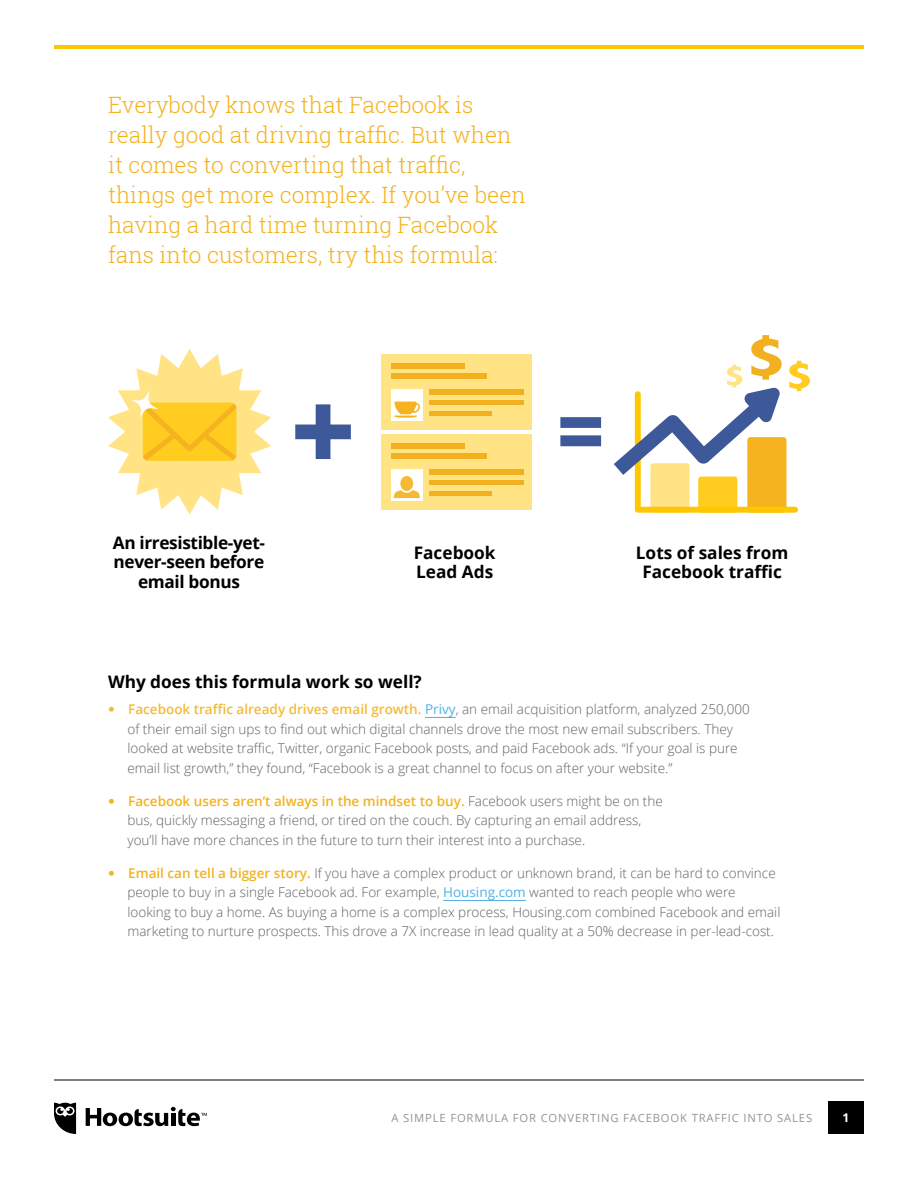
<style>
.page{position:relative;width:918px;height:1188px;background:#fff}
.page>*{position:absolute;margin:0;border:0;box-sizing:border-box;transform-origin:0 0}
.t1{font:300 22.5px/30px "Roboto Slab";color:#f4b21e}
.t2{font:700 17.25px/19.5px "Open Sans";color:#000}
.t3{font:700 17.25px/19.5px "Open Sans";letter-spacing:-.02em;color:#000;text-align:center}
.t4{font:300 13.5px/19.5px "Open Sans";color:#606163}
.t5{font:700 12px "Open Sans";color:#fff}
.t6{font:11.25px "Open Sans";letter-spacing:.075em;color:#949494}
.s1{font-weight:600;color:#f5ba35}
.s2{font-weight:400;color:#4eb2e5}
.s3{font-weight:600;color:#f4b21e}
</style>
<div class="page">
<svg style="left:86px;top:1107px;width:121px;height:19px"></svg>
<svg style="left:54px;top:1103px;width:22px;height:31px"></svg>
<hr style="left:54px;top:45px;width:810px;height:4px;background:#ffc600">
<hr style="left:54px;top:1080px;width:810px;height:1px;background:#000">
<div style="left:828px;top:1101px;width:36px;height:33px;background:#000"></div>
<hr style="left:425px;top:717px;width:31px;height:1px;background:#4eb2e5">
<hr style="left:443px;top:900px;width:83px;height:1px;background:#4eb2e5">
<svg style="left:295px;top:404px;width:56px;height:55px"></svg>
<svg style="left:560px;top:417px;width:41px;height:29px"></svg>
<svg style="left:108px;top:349px;width:163px;height:166px"></svg>
<div style="left:382px;top:434px;width:150px;height:75px;background:#ffe385"></div>
<div style="left:391px;top:443px;width:74px;height:6px;background:#f2b01f"></div>
<div style="left:391px;top:454px;width:96px;height:5px;background:#f2b01f"></div>
<div style="left:429px;top:470px;width:94px;height:5px;background:#f2b01f"></div>
<hr style="left:429px;top:481px;width:94px;height:4px;background:#f2b01f">
<div style="left:429px;top:491px;width:63px;height:5px;background:#f2b01f"></div>
<div style="left:391px;top:470px;width:32px;height:31px;background:#fff"></div>
<svg style="left:394px;top:490px;width:26px;height:8px"></svg>
<div style="left:400px;top:476px;width:13px;height:15px;background:#f5ba33;border-radius:50%"></div>
<div style="left:382px;top:354px;width:150px;height:75px;background:#ffe385"></div>
<div style="left:391px;top:363px;width:74px;height:6px;background:#f2b01f"></div>
<div style="left:391px;top:374px;width:96px;height:5px;background:#f2b01f"></div>
<div style="left:429px;top:389px;width:94px;height:6px;background:#f2b01f"></div>
<hr style="left:429px;top:401px;width:94px;height:4px;background:#f2b01f">
<div style="left:429px;top:411px;width:63px;height:5px;background:#f2b01f"></div>
<div style="left:391px;top:389px;width:32px;height:32px;background:#fff"></div>
<svg style="left:394px;top:402px;width:26px;height:16px"></svg>
<svg style="left:614px;top:335px;width:196px;height:178px"></svg>
<h1 class="t1" style="left:108px;top:90px;width:420px">Everybody knows that Facebook is really good at driving traffic. But when it comes to converting that traffic, things get more complex. If you’ve been having a hard time turning Facebook fans into customers, try this formula:</h1>
<p class="t3" style="left:113px;top:533px;width:154px">An irresistible-yet&shy;never-seen before email bonus</p>
<p class="t2" style="left:636px;top:542px;width:154px;text-align:center">Lots of sales from<br>Facebook traffic</p>
<p class="t2" style="left:414px;top:542px;width:83px">Facebook<br>Lead Ads</p>
<p class="t2" style="left:108px;top:672px;width:315px">Why does this formula work so well?</p>
<p class="t4" style="left:128px;top:699px;width:624px"><span class="s1">Facebook traffic already drives email growth.</span> <span class="s2">Privy</span>, an email acquisition platform, analyzed 250,000 of their email sign ups to find out which digital channels drove the most new email subscribers. They looked at website traffic, Twitter, organic Facebook posts, and paid Facebook ads. “If your goal is pure email list growth,” they found, “Facebook is a great channel to focus on after your website.”</p>
<p class="t4" style="left:128px;top:791px;width:537px"><span class="s3">Facebook users aren’t always in the mindset to buy.</span> Facebook users might be on the bus, quickly messaging a friend, or tired on the couch. By capturing an email address, you’ll have more chances in the future to turn their interest into a purchase.</p>
<p class="t4" style="left:128px;top:863px;width:654px"><span class="s3">Email can tell a bigger story.</span> If you have a complex product or unknown brand, it can be hard to convince people to buy in a single Facebook ad. For example, <span class="s2">Housing.com</span> wanted to reach people who were looking to buy a home. As buying a home is a complex process, Housing.com combined Facebook and email marketing to nurture prospects. This drove a 7X increase in lead quality at a 50% decrease in per-lead-cost.</p>
<p class="t6" style="left:391px;top:1110px;width:422px">A SIMPLE FORMULA FOR CONVERTING FACEBOOK TRAFFIC INTO SALES</p>
<p class="t5" style="left:843px;top:1109px;width:8px">1</p>
</div>
